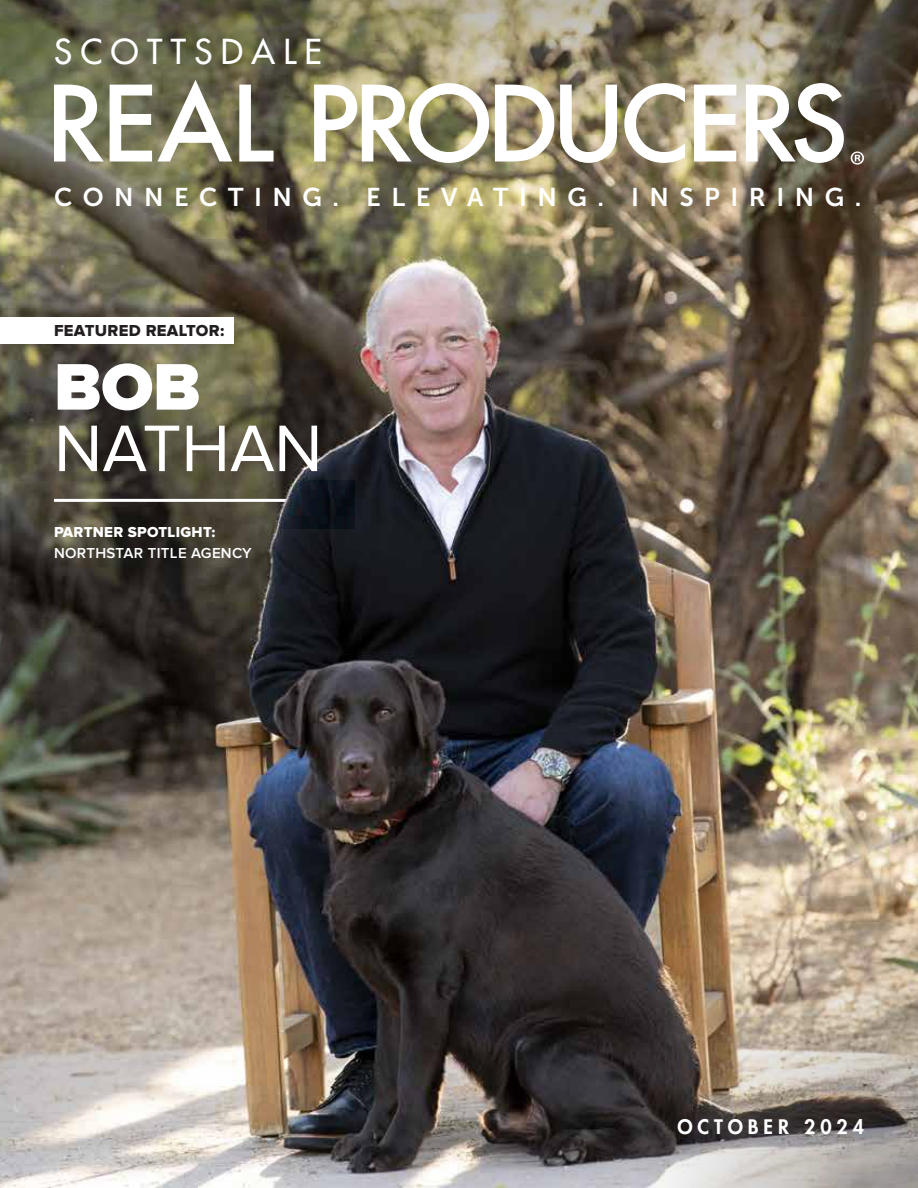
<style>
.page{position:relative;width:918px;height:1188px;background:#fff}
.page>*{position:absolute;margin:0;border:0;box-sizing:border-box;transform-origin:0 0}
.t1{font:68.25px "Proxima Nova";color:#fff}
.t2{font:900 68.25px "Proxima Nova";color:#fff}
.t3{font:500 33.45px "Futura Std";letter-spacing:.25em;color:#fff}
.t4{font:25.65px "Museo Sans 700";letter-spacing:.41em;color:#fff}
.t5{font:800 19.5px "Futura Std";letter-spacing:.25em;color:#fff}
.t6{font:16.5px "Proxima Nova Extrabld";letter-spacing:.02em;color:#231f20}
.t7{font:600 15px "Proxima Nova";letter-spacing:.02em;color:#fff}
.t8{font:15px "Proxima Nova Extrabld";letter-spacing:.02em;color:#fff}
</style>
<div class="page">
<img style="left:0;top:269px;width:918px;height:919px">
<img style="left:581px;top:840px;width:337px;height:348px">
<img style="left:0;top:0;width:918px;height:269px">
<svg style="left:54px;top:85px;width:50px;height:77px"></svg>
<svg style="left:110px;top:80px;width:122px;height:82px"></svg>
<svg style="left:239px;top:85px;width:35px;height:77px"></svg>
<svg style="left:314px;top:83px;width:175px;height:80px"></svg>
<svg style="left:495px;top:85px;width:59px;height:77px"></svg>
<svg style="left:560px;top:85px;width:57px;height:78px"></svg>
<svg style="left:624px;top:83px;width:61px;height:80px"></svg>
<svg style="left:694px;top:85px;width:42px;height:77px"></svg>
<svg style="left:746px;top:83px;width:98px;height:80px"></svg>
<svg style="left:851px;top:152px;width:13px;height:13px"></svg>
<div style="left:0;top:317px;width:234px;height:26px;background:#fff"></div>
<hr style="left:54px;top:499px;width:248px;height:3px;background:#fff">
<img style="left:248px;top:481px;width:107px;height:47px">
<h2 class="t3" style="left:54px;top:30px;width:270px">SCOTTSDALE</h2>
<p class="t4" style="left:54px;top:183px;width:809px">CONNECTING. ELEVATING. INSPIRING.</p>
<p class="t6" style="left:54px;top:323px;width:172px">FEATURED REALTOR:</p>
<h1 class="t2" style="left:54px;top:356px;width:148px">BOB</h1>
<h1 class="t1" style="left:54px;top:409px;width:270px">NATHAN</h1>
<p class="t8" style="left:54px;top:525px;width:163px">PARTNER SPOTLIGHT:</p>
<p class="t7" style="left:54px;top:544px;width:199px">NORTHSTAR TITLE AGENCY</p>
<p class="t5" style="left:677px;top:1114px;width:188px">OCTOBER 2024</p>
</div>
